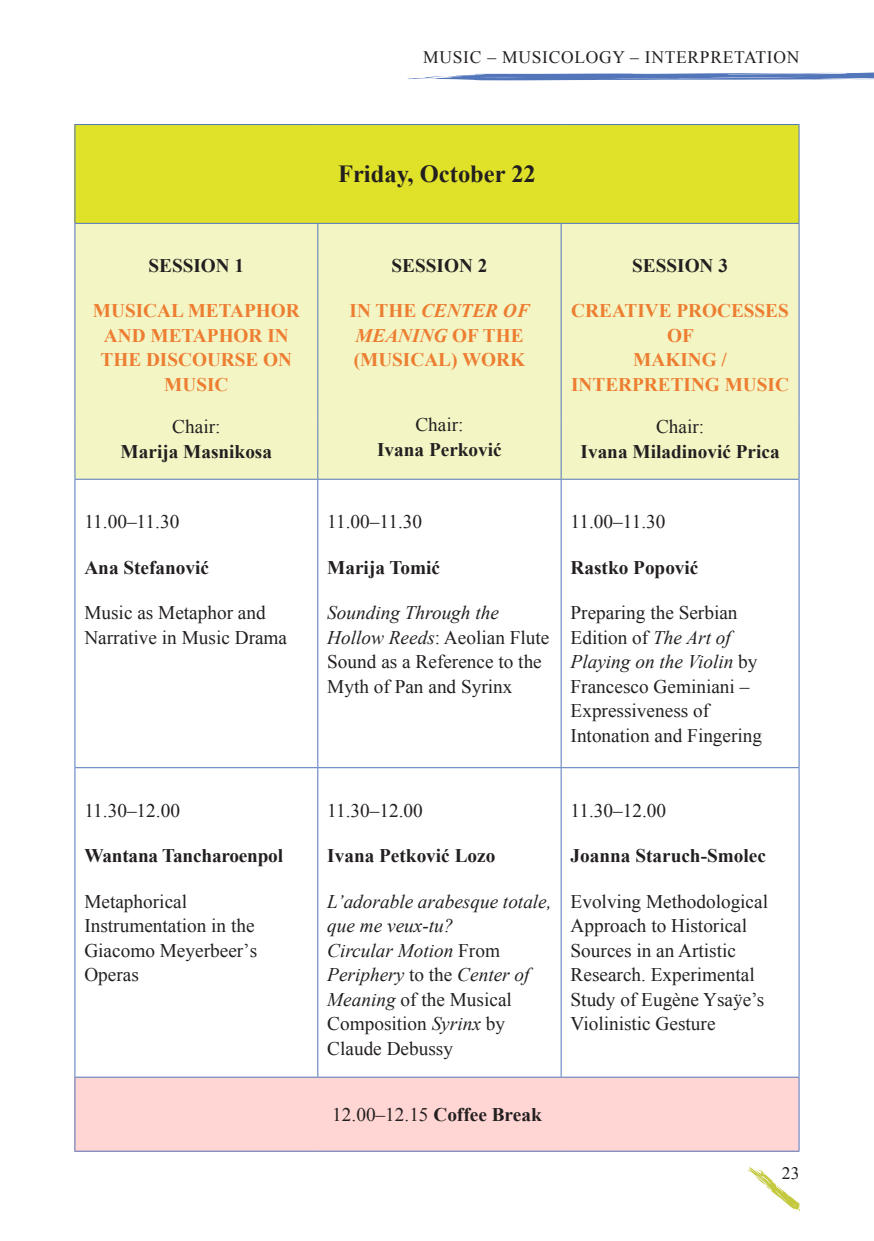
<style>
.page{position:relative;width:874px;height:1241px;background:#fff}
.page>*{position:absolute;margin:0;border:0;box-sizing:border-box;transform-origin:0 0}
.t1{font:700 24.5px "Times New Roman";color:#231f20}
.t2{font:19.25px/24.5px "Times New Roman";color:#231f20}
.t3{font:700 19.25px/24.5px "Times New Roman";color:#231f20;text-align:center}
.t4{font:italic 19.25px/24.5px "Times New Roman";color:#231f20}
.t5{font:700 19.25px/24.5px "Times New Roman";color:#ed7d31;text-align:center}
.t6{font:17.5px "Times New Roman";letter-spacing:.04em;color:#231f20}
.s1{font-style:italic}
.s2{font-weight:400}
.s3{font-style:normal}
.s4{font-weight:700}
</style>
<div class="page">
<svg style="left:747px;top:1167px;width:54px;height:44px"></svg>
<svg style="left:407px;top:72px;width:466px;height:8px"></svg>
<div style="left:75px;top:124px;width:723px;height:99px;background:#dfe229"></div>
<div style="left:75px;top:224px;width:723px;height:254px;background:#f3f5c4"></div>
<div style="left:75px;top:1076px;width:723px;height:74px;background:#ffd6d3"></div>
<hr style="left:74px;top:768px;width:1px;height:308px;background:#5376bb">
<hr style="left:317px;top:768px;width:1px;height:308px;background:#5376bb">
<hr style="left:560px;top:768px;width:1px;height:308px;background:#5376bb">
<hr style="left:798px;top:768px;width:1px;height:308px;background:#5376bb">
<hr style="left:74px;top:1076px;width:243px;height:1px;background:#5376bb">
<hr style="left:74px;top:1077px;width:1px;height:73px;background:#5376bb">
<hr style="left:317px;top:1076px;width:244px;height:1px;background:#5376bb">
<hr style="left:561px;top:1076px;width:238px;height:1px;background:#5376bb">
<hr style="left:798px;top:1077px;width:1px;height:73px;background:#5376bb">
<hr style="left:74px;top:1150px;width:243px;height:1px;background:#5376bb">
<hr style="left:317px;top:1150px;width:244px;height:1px;background:#5376bb">
<hr style="left:561px;top:1150px;width:238px;height:1px;background:#5376bb">
<hr style="left:317px;top:479px;width:1px;height:288px;background:#5376bb">
<hr style="left:560px;top:479px;width:1px;height:288px;background:#5376bb">
<hr style="left:74px;top:124px;width:243px;height:1px;background:#5376bb">
<hr style="left:74px;top:125px;width:1px;height:98px;background:#5376bb">
<hr style="left:317px;top:124px;width:244px;height:1px;background:#5376bb">
<hr style="left:561px;top:124px;width:238px;height:1px;background:#5376bb">
<hr style="left:798px;top:125px;width:1px;height:98px;background:#5376bb">
<hr style="left:74px;top:479px;width:1px;height:288px;background:#5376bb">
<hr style="left:798px;top:479px;width:1px;height:288px;background:#5376bb">
<hr style="left:74px;top:767px;width:243px;height:1px;background:#5376bb">
<hr style="left:317px;top:767px;width:244px;height:1px;background:#5376bb">
<hr style="left:561px;top:767px;width:238px;height:1px;background:#5376bb">
<hr style="left:74px;top:224px;width:1px;height:195px;background:#5376bb">
<hr style="left:74px;top:223px;width:243px;height:1px;background:#5376bb">
<hr style="left:317px;top:223px;width:244px;height:1px;background:#5376bb">
<hr style="left:561px;top:223px;width:238px;height:1px;background:#5376bb">
<hr style="left:317px;top:224px;width:1px;height:195px;background:#5376bb">
<hr style="left:560px;top:224px;width:1px;height:195px;background:#5376bb">
<hr style="left:798px;top:224px;width:1px;height:195px;background:#5376bb">
<hr style="left:317px;top:478px;width:244px;height:1px;background:#5376bb">
<hr style="left:74px;top:419px;width:1px;height:59px;background:#5376bb">
<hr style="left:560px;top:419px;width:1px;height:59px;background:#5376bb">
<hr style="left:317px;top:419px;width:1px;height:59px;background:#5376bb">
<hr style="left:798px;top:419px;width:1px;height:60px;background:#5376bb">
<hr style="left:74px;top:478px;width:243px;height:1px;background:#5376bb">
<hr style="left:561px;top:478px;width:237px;height:1px;background:#5376bb">
<p class="t6" style="left:423px;top:45px;width:377px">MUSIC – MUSICOLOGY – INTERPRETATION</p>
<p class="t3" style="left:148px;top:253px;width:97px">SESSION 1</p>
<p class="t5" style="left:93px;top:298px;width:208px">MUSICAL METAPHOR<br>AND METAPHOR IN<br>THE DISCOURSE ON<br>MUSIC</p>
<p class="t1" style="left:338px;top:157px;width:199px">Friday, October 22</p>
<p class="t3" style="left:391px;top:253px;width:97px">SESSION 2</p>
<p class="t5" style="left:349px;top:298px;width:181px;text-align:left">IN THE <span class="s1">CENTER OF<br>MEANING</span> OF THE (MUSICAL) WORK</p>
<p class="t3" style="left:632px;top:253px;width:97px">SESSION 3</p>
<p class="t5" style="left:571px;top:298px;width:219px">CREATIVE PROCESSES<br>OF<br>MAKING /<br>INTERPRETING MUSIC</p>
<p class="t3" style="left:377px;top:412px;width:126px"><span class="s2">Chair:<br></span>Ivana Perković</p>
<p class="t3" style="left:121px;top:414px;width:153px"><span class="s2">Chair:<br></span>Marija Masnikosa</p>
<p class="t3" style="left:580px;top:414px;width:200px"><span class="s2">Chair:<br></span>Ivana Miladinović Prica</p>
<p class="t2" style="left:84px;top:509px;width:96px">11.00–11.30</p>
<p class="t3" style="left:84px;top:554px;width:126px">Ana Stefanović</p>
<p class="t2" style="left:84px;top:600px;width:204px">Music as Metaphor and<br>Narrative in Music Drama</p>
<p class="t2" style="left:84px;top:797px;width:97px">11.30–12.00</p>
<p class="t3" style="left:84px;top:842px;width:200px">Wantana Tancharoenpol</p>
<p class="t2" style="left:84px;top:888px;width:174px">Metaphorical<br>Instrumentation in the<br>Giacomo Meyerbeerʼs<br>Operas</p>
<p class="t2" style="left:327px;top:509px;width:96px">11.00–11.30</p>
<p class="t3" style="left:327px;top:554px;width:114px">Marija Tomić</p>
<p class="t2" style="left:327px;top:600px;width:223px"><span class="s1">Sounding Through the<br>Hollow Reeds</span>: Aeolian Flute<br>Sound as a Reference to the<br>Myth of Pan and Syrinx</p>
<p class="t2" style="left:570px;top:509px;width:96px">11.00–11.30</p>
<p class="t3" style="left:570px;top:554px;width:129px">Rastko Popović</p>
<p class="t2" style="left:570px;top:600px;width:193px">Preparing the Serbian<br>Edition of <span class="s1">The Art of<br>Playing on the Violin</span> by<br>Francesco Geminiani –<br>Expressiveness of<br>Intonation and Fingering</p>
<p class="t2" style="left:327px;top:797px;width:97px">11.30–12.00</p>
<p class="t3" style="left:327px;top:842px;width:169px">Ivana Petković Lozo</p>
<p class="t4" style="left:327px;top:888px;width:226px">L’adorable arabesque totale, que me veux-tu?<br>Circular Motion <span class="s3">From<br></span>Periphery <span class="s3">to the</span> Center of<br>Meaning <span class="s3">of the Musical<br>Composition</span> Syrinx <span class="s3">by<br>Claude Debussy</span></p>
<p class="t2" style="left:332px;top:1101px;width:211px">12.00–12.15 <span class="s4">Coffee Break</span></p>
<p class="t2" style="left:570px;top:797px;width:97px">11.30–12.00</p>
<p class="t3" style="left:570px;top:842px;width:197px">Joanna Staruch-Smolec</p>
<p class="t2" style="left:570px;top:888px;width:199px">Evolving Methodological<br>Approach to Historical<br>Sources in an Artistic<br>Research. Experimental<br>Study of Eugène Ysaÿe’s<br>Violinistic Gesture</p>
<p class="t6" style="left:781px;top:1160px;width:19px">23</p>
</div>
